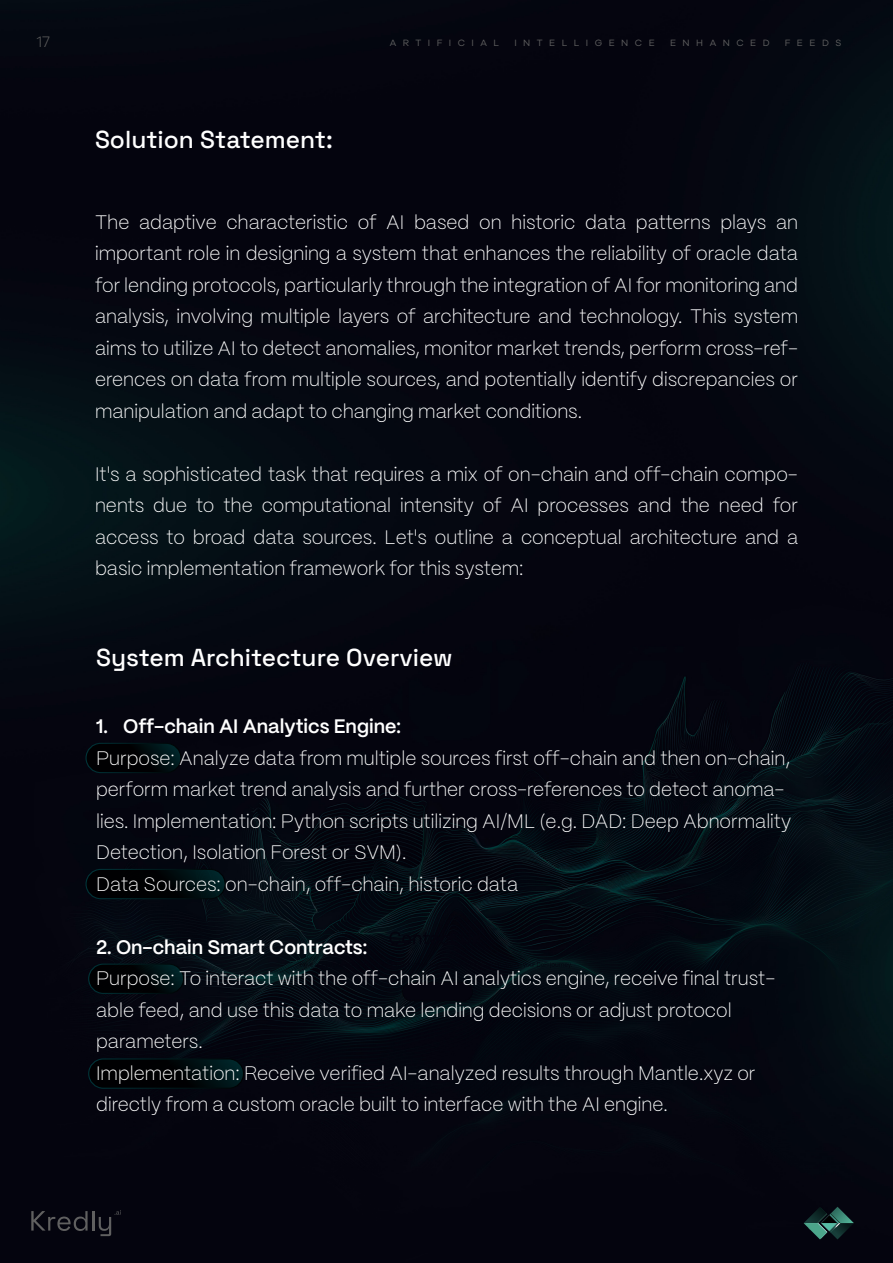
<style>
.page{position:relative;width:893px;height:1263px;background:#fff}
.page>*{position:absolute;margin:0;border:0;box-sizing:border-box;transform-origin:0 0}
.t1{font:500 24.45px "Space Grotesk";color:#fff}
.t2{font:200 19.5px/31.5px "PP Mori";color:#fff;text-align:justify}
.t3{font:600 19.5px "PP Mori";color:#fff}
.t4{font:300 15.6px "Galano Grotesque";color:#606060}
.t5{font:9.45px "Galano Grotesque";letter-spacing:.69em;color:#606060}
</style>
<div class="page">
<img style="left:0;top:0;width:893px;height:1263px">
<svg style="left:804px;top:1207px;width:50px;height:32px;background:#1b3b38"></svg>
<svg style="left:31px;top:1210px;width:90px;height:26px;background:#17171f"></svg>
<svg style="left:86px;top:743px;width:95px;height:30px;background:#000709"></svg>
<div style="left:85px;top:743px;width:96px;height:30px;border:1px solid #fff;border-radius:15px"></div>
<svg style="left:86px;top:869px;width:139px;height:30px;background:#00080a"></svg>
<div style="left:85px;top:869px;width:141px;height:30px;border:1px solid #fff;border-radius:15px"></div>
<svg style="left:89px;top:964px;width:95px;height:29px;background:#000709"></svg>
<div style="left:88px;top:963px;width:96px;height:31px;border:1px solid #fff;border-radius:15px"></div>
<div style="left:89px;top:1059px;width:154px;height:29px;background:linear-gradient(to right,#000,#00181b);border-radius:15px"></div>
<div style="left:88px;top:1058px;width:156px;height:31px;border:1px solid #fff;border-radius:15px"></div>
<p class="t4" style="left:37px;top:33px;width:15px">17</p>
<p class="t5" style="left:390px;top:37px;width:111px">ARTIFICIAL</p>
<p class="t5" style="left:514px;top:37px;width:142px">INTELLIGENCE</p>
<p class="t5" style="left:670px;top:37px;width:101px">ENHANCED</p>
<p class="t5" style="left:785px;top:37px;width:58px">FEEDS</p>
<p class="t1" style="left:95px;top:120px;width:239px">Solution Statement:</p>
<p class="t2" style="left:95px;top:205px;width:704px">The adaptive characteristic of AI based on historic data patterns plays an important role in designing a system that enhances the reliability of oracle data for lending protocols, particularly through the integration of AI for monitoring and analysis, involving multiple layers of architecture and technology. This system aims to utilize AI to detect anomalies, monitor market trends, perform cross-ref&shy;erences on data from multiple sources, and potentially identify discrepancies or manipulation and adapt to changing market conditions.</p>
<p class="t2" style="left:95px;top:457px;width:705px">It's a sophisticated task that requires a mix of on-chain and off-chain compo&shy;nents due to the computational intensity of AI processes and the need for access to broad data sources. Let's outline a conceptual architecture and a basic implementation framework for this system:</p>
<p class="t1" style="left:96px;top:638px;width:358px">System Architecture Overview</p>
<p class="t3" style="left:96px;top:710px;width:306px">1. Off-chain AI Analytics Engine:</p>
<p class="t2" style="left:96px;top:741px;width:697px;text-align:left">Purpose: Analyze data from multiple sources first off-chain and then on-chain, perform market trend analysis and further cross-references to detect anoma&shy;lies. Implementation: Python scripts utilizing AI/ML (e.g. DAD: Deep Abnormality Detection, Isolation Forest or SVM).<br>Data Sources: on-chain, off-chain, historic data</p>
<p class="t3" style="left:96px;top:930px;width:273px">2. On-chain Smart Contracts:</p>
<p class="t2" style="left:96px;top:962px;width:681px;text-align:left">Purpose: To interact with the off-chain AI analytics engine, receive final trust&shy;able feed, and use this data to make lending decisions or adjust protocol parameters.<br>Implementation: Receive verified AI-analyzed results through Mantle.xyz or directly from a custom oracle built to interface with the AI engine.</p>
</div>
